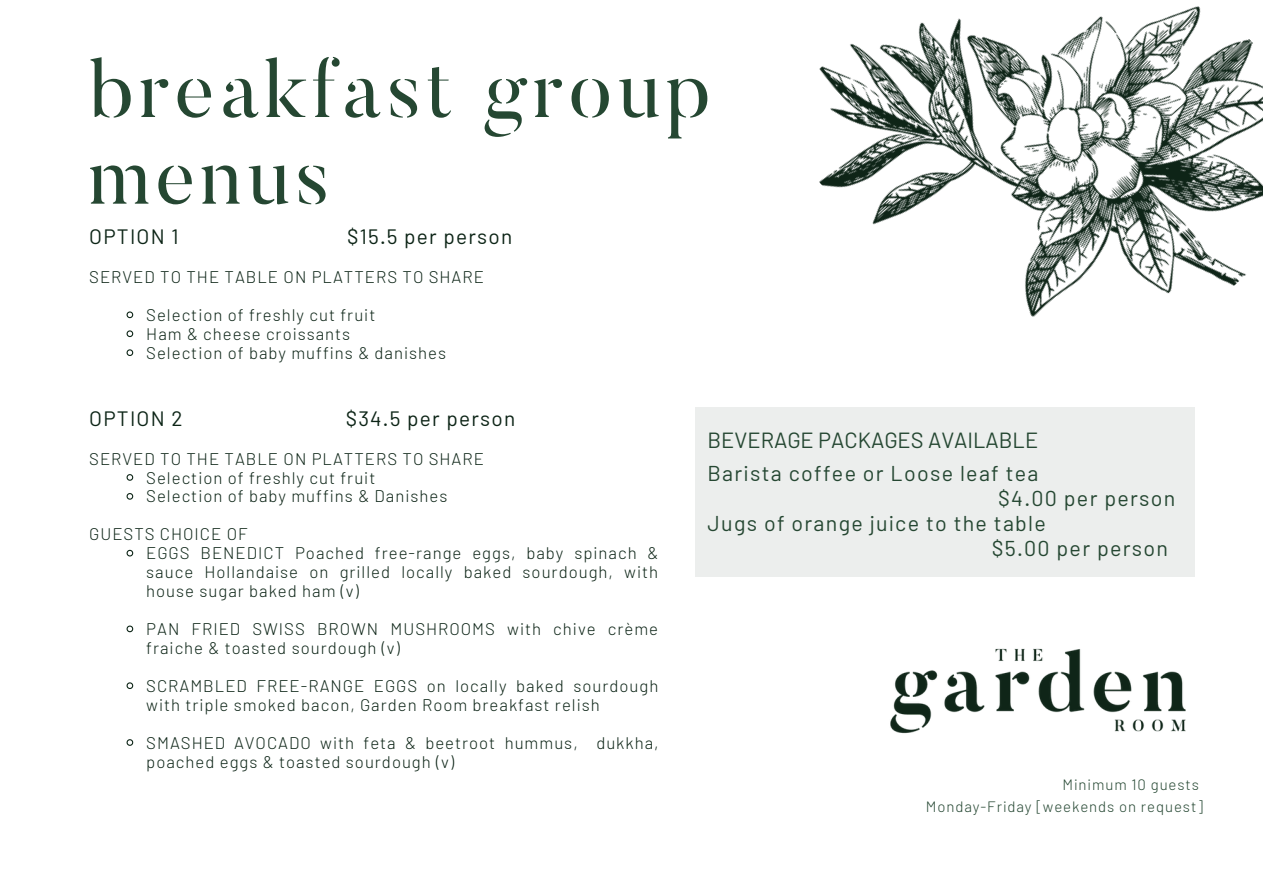
<style>
.page{position:relative;width:1263px;height:894px;background:#fff}
.page>*{position:absolute;margin:0;border:0;box-sizing:border-box;transform-origin:0 0}
.t1{font:81px/86.6px "Butler Stencil";letter-spacing:.07em;color:#254732}
.t2{font:21.9px "Barlow";color:#254732}
.t3{font:21.45px "Barlow";letter-spacing:.06em;color:#254732}
.t4{font:20.7px "Barlow";letter-spacing:.06em;color:#0c2416}
.t5{font:300 16.8px/18.9px "Barlow";letter-spacing:.06em;color:#0c2416}
.t6{font:300 15px "Barlow";letter-spacing:.06em;color:#254732}
</style>
<div class="page">
<svg style="left:126px;top:311px;width:8px;height:8px"></svg>
<svg style="left:126px;top:330px;width:8px;height:8px"></svg>
<svg style="left:126px;top:349px;width:8px;height:7px"></svg>
<svg style="left:126px;top:474px;width:8px;height:7px"></svg>
<svg style="left:126px;top:493px;width:8px;height:7px"></svg>
<svg style="left:126px;top:549px;width:8px;height:8px"></svg>
<svg style="left:126px;top:625px;width:8px;height:8px"></svg>
<svg style="left:126px;top:682px;width:8px;height:7px"></svg>
<svg style="left:126px;top:739px;width:8px;height:7px"></svg>
<img style="left:890px;top:648px;width:296px;height:86px">
<img style="left:819px;top:6px;width:444px;height:311px">
<div style="left:696px;top:407px;width:499px;height:170px;background:#eceeed"></div>
<p class="t1" style="left:89px;top:45px;width:623px">breakfast group menus</p>
<p class="t4" style="left:89px;top:223px;width:91px">OPTION 1</p>
<p class="t4" style="left:347px;top:223px;width:167px">$15.5 per person</p>
<p class="t5" style="left:89px;top:267px;width:396px">SERVED TO THE TABLE ON PLATTERS TO SHARE</p>
<p class="t5" style="left:146px;top:305px;width:231px">Selection of freshly cut fruit</p>
<p class="t5" style="left:146px;top:323px;width:206px">Ham &amp; cheese croissants</p>
<p class="t5" style="left:146px;top:342px;width:301px">Selection of baby muffins &amp; danishes</p>
<p class="t4" style="left:89px;top:405px;width:95px">OPTION 2</p>
<p class="t4" style="left:346px;top:405px;width:171px">$34.5 per person</p>
<p class="t5" style="left:89px;top:448px;width:396px">SERVED TO THE TABLE ON PLATTERS TO SHARE</p>
<p class="t5" style="left:146px;top:467px;width:231px">Selection of freshly cut fruit</p>
<p class="t5" style="left:146px;top:486px;width:303px">Selection of baby muffins &amp; Danishes</p>
<p class="t5" style="left:89px;top:524px;width:160px">GUESTS CHOICE OF</p>
<p class="t5" style="left:146px;top:543px;width:514px;text-align:justify">EGGS BENEDICT Poached free-range eggs, baby spinach &amp; sauce Hollandaise on grilled locally baked sourdough, with house sugar baked ham (v)</p>
<p class="t5" style="left:146px;top:618px;width:513px">PAN FRIED SWISS BROWN MUSHROOMS with chive crème fraiche &amp; toasted sourdough (v)</p>
<p class="t5" style="left:146px;top:675px;width:514px">SCRAMBLED FREE-RANGE EGGS on locally baked sourdough with triple smoked bacon, Garden Room breakfast relish</p>
<p class="t5" style="left:146px;top:732px;width:514px">SMASHED AVOCADO with feta &amp; beetroot hummus, dukkha, poached eggs &amp; toasted sourdough (v)</p>
<p class="t2" style="left:708px;top:426px;width:332px">BEVERAGE PACKAGES AVAILABLE</p>
<p class="t3" style="left:708px;top:459px;width:332px">Barista coffee or Loose leaf tea</p>
<p class="t3" style="left:998px;top:484px;width:179px">$4.00 per person</p>
<p class="t3" style="left:708px;top:509px;width:340px">Jugs of orange juice to the table</p>
<p class="t3" style="left:992px;top:534px;width:178px">$5.00 per person</p>
<p class="t6" style="left:1062px;top:774px;width:138px">Minimum 10 guests</p>
<p class="t6" style="left:926px;top:797px;width:278px">Monday-Friday [weekends on request]</p>
</div>
